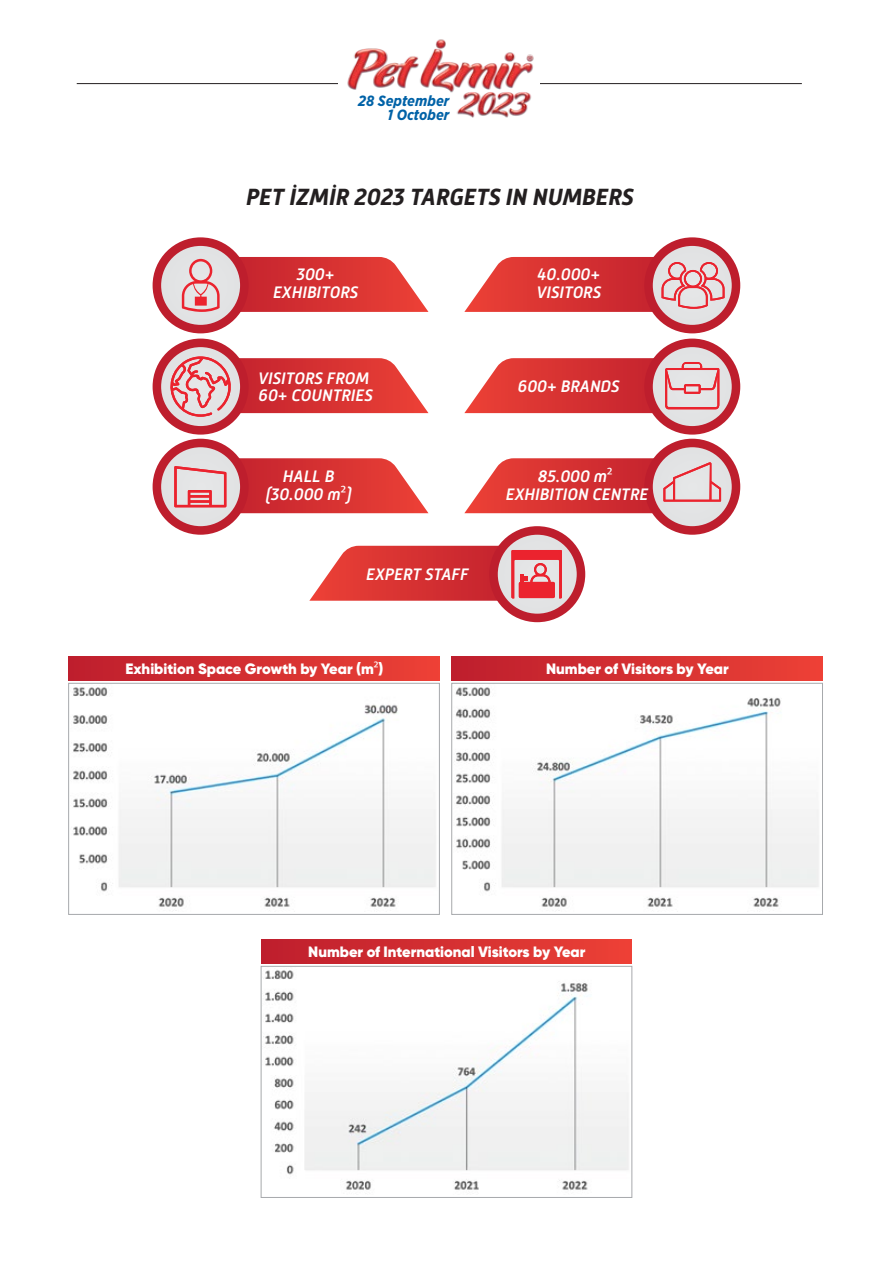
<style>
.page{position:relative;width:893px;height:1263px;background:#fff}
.page>*{position:absolute;margin:0;border:0;box-sizing:border-box;transform-origin:0 0}
.t1{font:italic 700 24px "Mic 32 New";color:#231f20}
.t2{font:italic 500 17.1px/17.5px "Mic 32 New";color:#fff;text-align:center}
.t3{font:900 15px "Gilroy";color:#fff}
.t4{font:italic 700 14.85px/14.9px "Gotham Narrow";color:#0062a7;text-align:right}
.s1{font-family:"Myriad Pro";font-weight:400;font-style:normal}
.s2{font-family:"Myriad Pro";font-weight:400}
</style>
<div class="page">
<svg style="left:493px;top:530px;width:88px;height:88px;background:#d9b5b9"></svg>
<div style="left:489px;top:526px;width:96px;height:96px;border:9px solid #be1e2d;border-radius:50%"></div>
<svg style="left:309px;top:546px;width:253px;height:55px;background:#dd5759"></svg>
<svg style="left:157px;top:443px;width:87px;height:87px;background:#d9b6ba"></svg>
<div style="left:153px;top:439px;width:96px;height:96px;border:9px solid #be1e2d;border-radius:50%"></div>
<svg style="left:174px;top:458px;width:254px;height:55px;background:#dc6364"></svg>
<svg style="left:648px;top:443px;width:88px;height:87px;background:#d8b1b5"></svg>
<div style="left:644px;top:439px;width:96px;height:96px;border:9px solid #be1e2d;border-radius:50%"></div>
<svg style="left:464px;top:458px;width:257px;height:55px;background:#dc6869"></svg>
<svg style="left:157px;top:343px;width:87px;height:87px"></svg>
<div style="left:153px;top:339px;width:96px;height:96px;border:9px solid #be1e2d;border-radius:50%"></div>
<svg style="left:169px;top:356px;width:259px;height:61px;background:#de6d6f"></svg>
<svg style="left:648px;top:343px;width:88px;height:87px;background:#d9b1b6"></svg>
<div style="left:644px;top:339px;width:96px;height:96px;border:9px solid #be1e2d;border-radius:50%"></div>
<svg style="left:464px;top:358px;width:255px;height:55px;background:#dc6566"></svg>
<svg style="left:157px;top:242px;width:87px;height:87px;background:#dbbfc2"></svg>
<div style="left:153px;top:237px;width:96px;height:96px;border:9px solid #be1e2d;border-radius:50%"></div>
<svg style="left:182px;top:257px;width:246px;height:55px;background:#db6061"></svg>
<svg style="left:648px;top:242px;width:88px;height:87px"></svg>
<div style="left:644px;top:237px;width:96px;height:96px;border:9px solid #be1e2d;border-radius:50%"></div>
<svg style="left:464px;top:257px;width:261px;height:55px;background:#dc6566"></svg>
<hr style="left:77px;top:83px;width:725px;height:1px;background:#231f20">
<div style="left:338px;top:71px;width:202px;height:23px;background:#fff"></div>
<img style="left:347px;top:39px;width:187px;height:79px">
<img style="left:73px;top:687px;width:363px;height:224px">
<div style="left:68px;top:683px;width:372px;height:232px;border:1px solid #a7a9ac"></div>
<div style="left:69px;top:656px;width:370px;height:25px;background:linear-gradient(to right,#be1e2d,#ec4136)"></div>
<img style="left:455px;top:687px;width:364px;height:224px">
<div style="left:451px;top:683px;width:372px;height:232px;border:1px solid #a7a9ac"></div>
<div style="left:452px;top:656px;width:370px;height:25px;background:linear-gradient(to right,#be1e2d,#ec4136)"></div>
<img style="left:263px;top:970px;width:366px;height:220px">
<div style="left:261px;top:966px;width:371px;height:232px;border:1px solid #a7a9ac"></div>
<div style="left:261px;top:939px;width:371px;height:25px;background:linear-gradient(to right,#be1e2d,#ec4136)"></div>
<p class="t4" style="left:358px;top:93px;width:93px">28 September<br>1 October</p>
<h1 class="t1" style="left:246px;top:183px;width:389px">PET İZMİR 2023 TARGETS IN NUMBERS</h1>
<p class="t2" style="left:273px;top:266px;width:87px">300+<br>EXHIBITORS</p>
<p class="t2" style="left:536px;top:266px;width:66px;text-align:left">40.000+<br>VISITORS</p>
<p class="t2" style="left:258px;top:369px;width:116px;text-align:left">VISITORS FROM<br>60+ COUNTRIES</p>
<p class="t2" style="left:518px;top:377px;width:103px">600+ BRANDS</p>
<p class="t2" style="left:266px;top:467px;width:88px">HALL B (30.000 m<span class="s1">²</span>)</p>
<p class="t2" style="left:506px;top:467px;width:144px">85.000 m<span class="s1">²<br></span>EXHIBITION CENTRE</p>
<p class="t2" style="left:366px;top:565px;width:104px">EXPERT STAFF</p>
<p class="t3" style="left:125px;top:659px;width:259px">Exhibition Space Growth by Year (m<span class="s2">²</span>)</p>
<p class="t3" style="left:546px;top:659px;width:184px">Number of Visitors by Year</p>
<p class="t3" style="left:308px;top:942px;width:279px">Number of International Visitors by Year</p>
</div>
